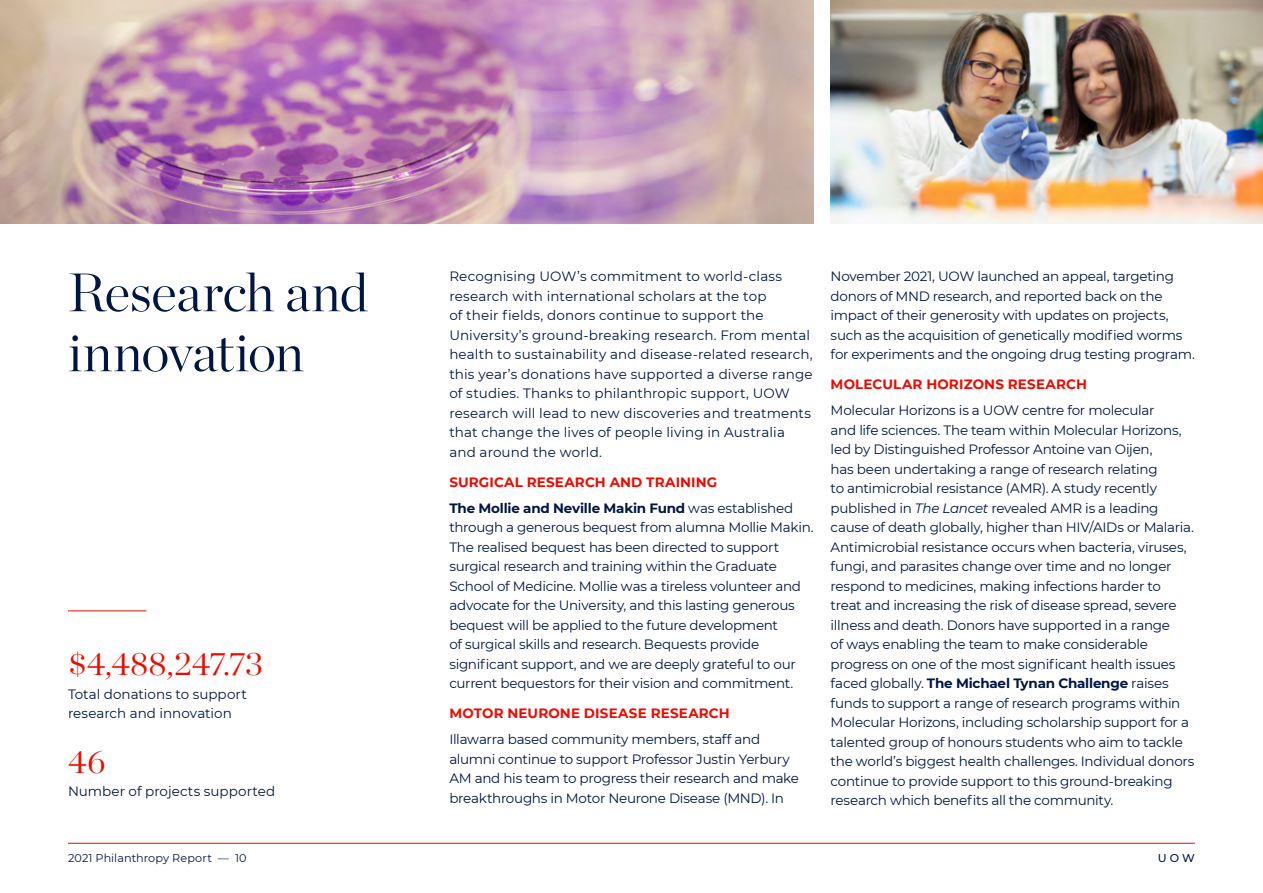
<style>
.page{position:relative;width:1263px;height:893px;background:#fff}
.page>*{position:absolute;margin:0;border:0;box-sizing:border-box;transform-origin:0 0}
.t1{font:300 54px/60px "Chronicle Display";letter-spacing:-.015em;color:#001641}
.t2{font:300 33px "Chronicle Display";color:#ed0a00}
.Body{font:13.5px/19.5px "Montserrat";letter-spacing:-.015em;color:#001641}
.Body-2{font:13.5px/19.5px "Montserrat";letter-spacing:.01em;color:#001641}
.H6{font:700 13.5px "Montserrat";letter-spacing:.01em;color:#ed0a00}
.t3{font:11.25px "Montserrat";letter-spacing:.005em;color:#001641}
.t4{font:500 11.25px "Montserrat";color:#001641}
.s1{font-weight:700}
.s2{font-style:italic}
</style>
<div class="page">
<hr style="left:68px;top:610px;width:78px;height:1px;background:#ed0a00">
<img style="left:0;top:0;width:814px;height:223px">
<img style="left:831px;top:0;width:432px;height:223px">
<hr style="left:68px;top:843px;width:1127px;height:1px;background:#ed0a00">
<h1 class="t1" style="left:68px;top:258px;width:302px">Research and innovation</h1>
<p class="Body-2" style="left:449px;top:266px;width:365px">Recognising UOW’s commitment to world-class research with international scholars at the top<br>of their fields, donors continue to support the University’s ground-breaking research. From mental health to sustainability and disease-related research, this year’s donations have supported a diverse range of studies. Thanks to philanthropic support, UOW research will lead to new discoveries and treatments that change the lives of people living in Australia and around the world.</p>
<h2 class="H6" style="left:449px;top:472px;width:269px">SURGICAL RESEARCH AND TRAINING</h2>
<p class="Body" style="left:449px;top:498px;width:366px"><span class="s1">The Mollie and Neville Makin Fund</span> was established through a generous bequest from alumna Mollie Makin.<br>The realised bequest has been directed to support surgical research and training within the Graduate School of Medicine. Mollie was a tireless volunteer and advocate for the University, and this lasting generous bequest will be applied to the future development<br>of surgical skills and research. Bequests provide significant support, and we are deeply grateful to our current bequestors for their vision and commitment.</p>
<h2 class="H6" style="left:449px;top:704px;width:282px">MOTOR NEURONE DISEASE RESEARCH</h2>
<p class="Body" style="left:449px;top:729px;width:351px">Illawarra based community members, staff and alumni continue to support Professor Justin Yerbury AM and his team to progress their research and make breakthroughs in Motor Neurone Disease (MND). In</p>
<h3 class="t2" style="left:68px;top:638px;width:197px">$4,488,247.73</h3>
<p class="Body" style="left:68px;top:683px;width:180px">Total donations to support research and innovation</p>
<h3 class="t2" style="left:68px;top:736px;width:39px">46</h3>
<p class="Body" style="left:68px;top:781px;width:209px">Number of projects supported</p>
<p class="Body" style="left:831px;top:266px;width:366px">November 2021, UOW launched an appeal, targeting donors of MND research, and reported back on the impact of their generosity with updates on projects, such as the acquisition of genetically modified worms for experiments and the ongoing drug testing program.</p>
<h2 class="H6" style="left:831px;top:375px;width:258px">MOLECULAR HORIZONS RESEARCH</h2>
<p class="Body" style="left:831px;top:400px;width:365px">Molecular Horizons is a UOW centre for molecular<br>and life sciences. The team within Molecular Horizons, led by Distinguished Professor Antoine van Oijen,<br>has been undertaking a range of research relating<br>to antimicrobial resistance (AMR). A study recently published in <span class="s2">The Lancet</span> revealed AMR is a leading cause of death globally, higher than HIV/AIDs or Malaria.<br>Antimicrobial resistance occurs when bacteria, viruses, fungi, and parasites change over time and no longer respond to medicines, making infections harder to treat and increasing the risk of disease spread, severe illness and death. Donors have supported in a range<br>of ways enabling the team to make considerable progress on one of the most significant health issues faced globally. <span class="s1">The Michael Tynan Challenge</span> raises funds to support a range of research programs within Molecular Horizons, including scholarship support for a talented group of honours students who aim to tackle the world’s biggest health challenges. Individual donors continue to provide support to this ground-breaking research which benefits all the community.</p>
<p class="t3" style="left:68px;top:850px;width:180px">2021 Philanthropy Report — 10</p>
<p class="t4" style="left:1158px;top:850px;width:39px">U O W</p>
</div>
